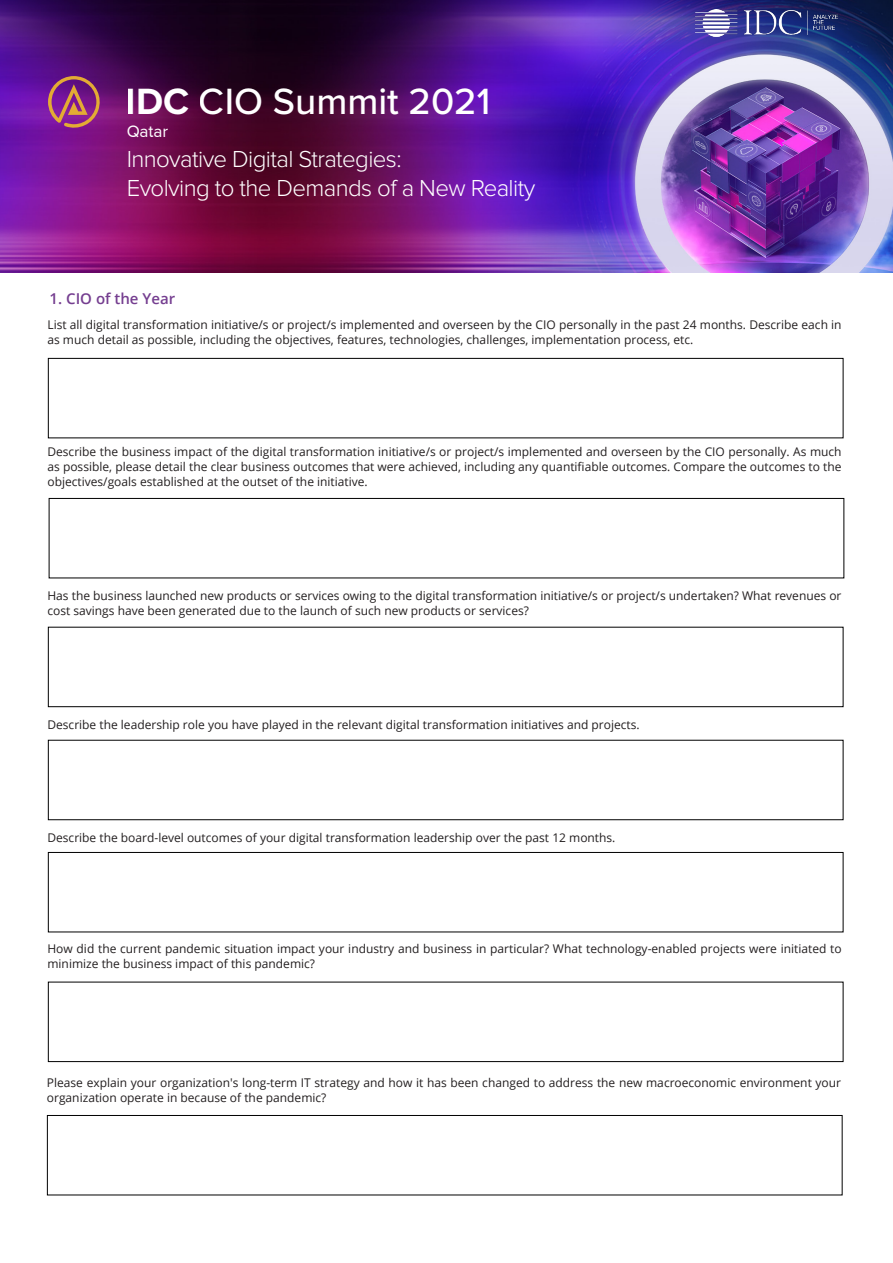
<style>
.page{position:relative;width:893px;height:1263px;background:#fff}
.page>*{position:absolute;margin:0;border:0;box-sizing:border-box;transform-origin:0 0}
.t1{font:500 37.8px "Proxima Nova";color:#fff}
.t2{font:300 24px/28.8px "Proxima Nova";letter-spacing:-.025em;color:#fff}
.t3{font:17.1px "Proxima Nova";color:#fff}
.t4{font:600 15px "Open Sans";color:#753e90}
.t5{font:12px/15px "Open Sans";color:#231f20}
.s1{font-weight:700}
</style>
<div class="page">
<div style="left:48px;top:358px;width:795px;height:80px;border:1px solid #000"></div>
<div style="left:49px;top:498px;width:795px;height:80px;border:1px solid #000"></div>
<div style="left:48px;top:627px;width:795px;height:80px;border:1px solid #000"></div>
<div style="left:48px;top:852px;width:795px;height:80px;border:1px solid #000"></div>
<div style="left:48px;top:982px;width:795px;height:80px;border:1px solid #000"></div>
<div style="left:47px;top:1115px;width:795px;height:80px;border:1px solid #000"></div>
<img style="left:0;top:0;width:893px;height:273px">
<img style="left:695px;top:9px;width:142px;height:28px">
<svg style="left:48px;top:76px;width:55px;height:55px;background:#913c76"></svg>
<h1 class="t1" style="left:126px;top:73px;width:366px"><span class="s1">IDC</span> CIO Summit 2021</h1>
<h3 class="t3" style="left:126px;top:122px;width:43px">Qatar</h3>
<h2 class="t2" style="left:127px;top:146px;width:410px">Innovative Digital Strategies:<br>Evolving to the Demands of a New Reality</h2>
<p class="t4" style="left:50px;top:288px;width:127px">1. CIO of the Year</p>
<p class="t5" style="left:47px;top:317px;width:796px">List all digital transformation initiative/s or project/s implemented and overseen by the CIO personally in the past 24 months. Describe each in as much detail as possible, including the objectives, features, technologies, challenges, implementation process, etc.</p>
<p class="t5" style="left:47px;top:444px;width:796px;text-align:justify">Describe the business impact of the digital transformation initiative/s or project/s implemented and overseen by the CIO personally. As much as possible, please detail the clear business outcomes that were achieved, including any quantifiable outcomes. Compare the outcomes to the objectives/goals established at the outset of the initiative.</p>
<p class="t5" style="left:47px;top:587px;width:796px">Has the business launched new products or services owing to the digital transformation initiative/s or project/s undertaken? What revenues or cost savings have been generated due to the launch of such new products or services?</p>
<p class="t5" style="left:47px;top:717px;width:594px">Describe the leadership role you have played in the relevant digital transformation initiatives and projects.</p>
<p class="t5" style="left:47px;top:829px;width:569px">Describe the board-level outcomes of your digital transformation leadership over the past 12 months.</p>
<p class="t5" style="left:47px;top:941px;width:796px">How did the current pandemic situation impact your industry and business in particular? What technology-enabled projects were initiated to minimize the business impact of this pandemic?</p>
<p class="t5" style="left:47px;top:1074px;width:796px">Please explain your organization's long-term IT strategy and how it has been changed to address the new macroeconomic environment your organization operate in because of the pandemic?</p>
</div>
